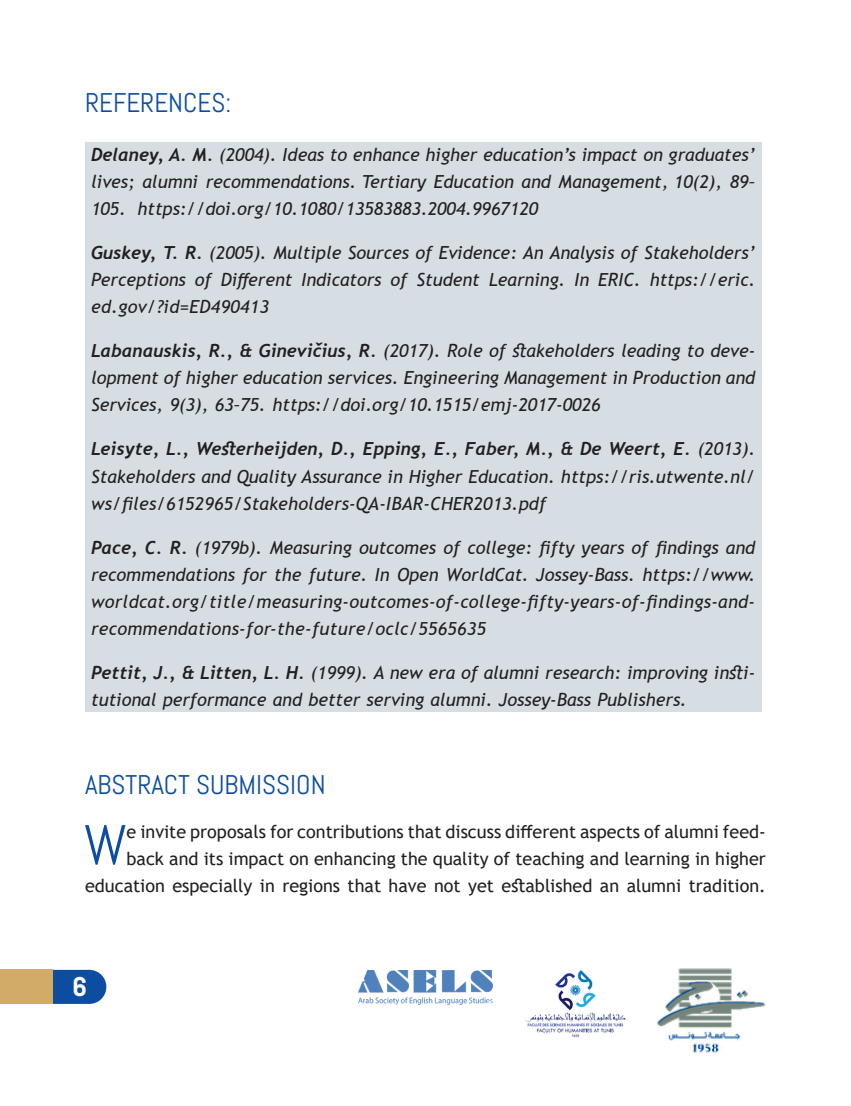
<style>
.page{position:relative;width:851px;height:1106px;background:#fff}
.page>*{position:absolute;margin:0;border:0;box-sizing:border-box;transform-origin:0 0}
.t1{font:56.55px "Abel";color:#0d4da1}
.t2{font:27px "Abel";color:#0d4da1}
.t3{font:700 27px "Abel Pro";color:#fff}
.t4{font:italic 18px/27px "Trebuchet MS";color:#231f20;text-align:justify}
.t5{font:18px/27px "Trebuchet MS";color:#231f20;text-align:right}
.s1{font-family:"Trebuchet";font-weight:700}
</style>
<div class="page">
<svg style="left:53px;top:969px;width:53px;height:34px;background:#205ba8"></svg>
<img style="left:525px;top:970px;width:101px;height:67px">
<img style="left:657px;top:968px;width:109px;height:85px">
<img style="left:358px;top:970px;width:134px;height:34px">
<div style="left:0;top:969px;width:53px;height:34px;background:#d2ab66"></div>
<div style="left:85px;top:142px;width:676px;height:569px;background:#d7dee3"></div>
<p class="t2" style="left:85px;top:85px;width:147px">REFERENCES:</p>
<p class="t4" style="left:91px;top:141px;width:665px"><span class="s1">Delaney, A. M.</span> (2004). Ideas to enhance higher education’s impact on graduates’ lives; alumni recommendations. Tertiary Education and Management, 10(2), 89– 105. https://doi.org/10.1080/13583883.2004.9967120</p>
<p class="t4" style="left:91px;top:239px;width:665px"><span class="s1">Guskey, T. R.</span> (2005). Multiple Sources of Evidence: An Analysis of Stakeholders’ Perceptions of Different Indicators of Student Learning. In ERIC. https://eric. ed.gov/?id=ED490413</p>
<p class="t4" style="left:91px;top:337px;width:665px"><span class="s1">Labanauskis, R., &amp; Ginevičius, R.</span> (2017). Role of stakeholders leading to deve&shy;lopment of higher education services. Engineering Management in Production and Services, 9(3), 63–75. https://doi.org/10.1515/emj-2017-0026</p>
<p class="t4" style="left:91px;top:435px;width:665px"><span class="s1">Leisyte, L., Westerheijden, D., Epping, E., Faber, M., &amp; De Weert, E.</span> (2013).<br>Stakeholders and Quality Assurance in Higher Education. https://ris.utwente.nl/ ws/files/6152965/Stakeholders-QA-IBAR-CHER2013.pdf</p>
<p class="t4" style="left:91px;top:533px;width:665px"><span class="s1">Pace, C. R.</span> (1979b). Measuring outcomes of college: fifty years of findings and recommendations for the future. In Open WorldCat. Jossey-Bass. https://www. worldcat.org/title/measuring-outcomes-of-college-fifty-years-of-findings-and&shy;recommendations-for-the-future/oclc/5565635</p>
<p class="t4" style="left:91px;top:658px;width:665px"><span class="s1">Pettit, J., &amp; Litten, L. H.</span> (1999). A new era of alumni research: improving insti&shy;tutional performance and better serving alumni. Jossey-Bass Publishers.</p>
<p class="t2" style="left:85px;top:767px;width:242px">ABSTRACT SUBMISSION</p>
<p class="t1" style="left:84px;top:809px;width:44px">W</p>
<p class="t5" style="left:85px;top:817px;width:682px">e invite proposals for contributions that discuss different aspects of alumni feed&shy;back and its impact on enhancing the quality of teaching and learning in higher education especially in regions that have not yet established an alumni tradition.</p>
<h2 class="t3" style="left:72px;top:968px;width:17px">6</h2>
</div>
